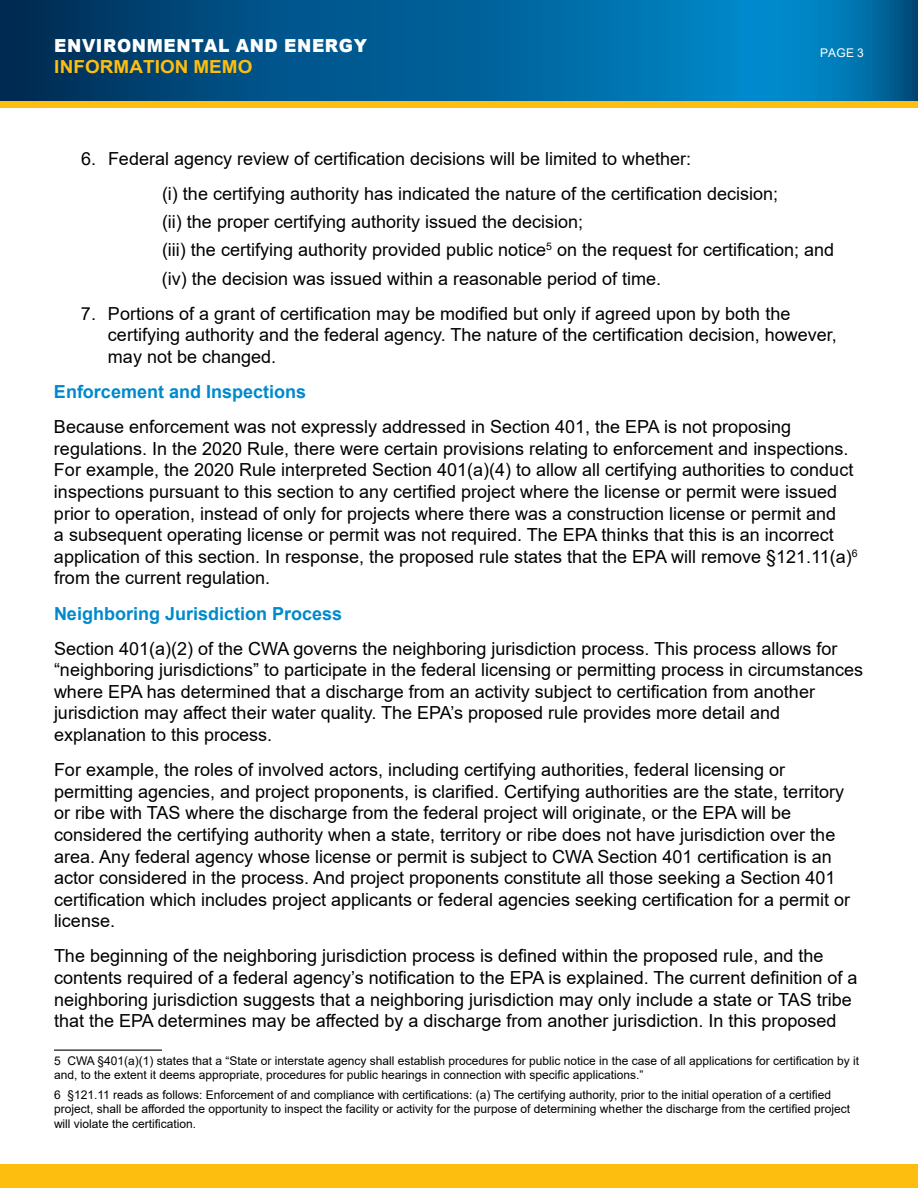
<style>
.page{position:relative;width:918px;height:1188px;background:#fff}
.page>*{position:absolute;margin:0;border:0;box-sizing:border-box;transform-origin:0 0}
.t1{font:18px/21.6px "Arial";color:#000}
.t2{font:700 18px "Arial";color:#0089cc}
.t3{font:900 18px "Arial";letter-spacing:.035em;color:#fff;scale:.95 1}
.t4{font:700 18px "Arial";letter-spacing:.005em;color:#febe10;scale:1.05 1}
.t5{font:12px/14.4px "Arial";color:#000}
.t6{font:12px "Arial";color:#fff}
</style>
<div class="page">
<hr style="left:54px;top:1050px;width:108px;height:1px;background:#000">
<div style="left:0;top:54px;width:918px;height:54px;background:#febe10"></div>
<svg style="left:0;top:0;width:918px;height:101px;background:#005f96"></svg>
<div style="left:0;top:1164px;width:918px;height:24px;background:#febe10"></div>
<p class="t3" style="left:54px;top:32px;width:331px">ENVIRONMENTAL AND ENERGY</p>
<p class="t4" style="left:54px;top:54px;width:190px">INFORMATION MEMO</p>
<p class="t6" style="left:820px;top:45px;width:45px">PAGE 3</p>
<p class="t1" style="left:162px;top:141px;width:618px;line-height:35.1px;text-indent:-81px">6. Federal agency review of certification decisions will be limited to whether:<br>(i) the certifying authority has indicated the nature of the certification decision;</p>
<p class="t1" style="left:162px;top:207px;width:674px;line-height:28.3px">(ii) the proper certifying authority issued the decision;<br>(iii) the certifying authority provided public notice<sup>5</sup> on the request for certification; and (iv) the decision was issued within a reasonable period of time.</p>
<p class="t1" style="left:108px;top:303px;width:730px;text-indent:-27px">7. Portions of a grant of certification may be modified but only if agreed upon by both the certifying authority and the federal agency. The nature of the certification decision, however, may not be changed.</p>
<p class="t2" style="left:54px;top:379px;width:254px">Enforcement and Inspections</p>
<p class="t1" style="left:54px;top:416px;width:805px">Because enforcement was not expressly addressed in Section 401, the EPA is not proposing regulations. In the 2020 Rule, there were certain provisions relating to enforcement and inspections.<br>For example, the 2020 Rule interpreted Section 401(a)(4) to allow all certifying authorities to conduct inspections pursuant to this section to any certified project where the license or permit were issued prior to operation, instead of only for projects where there was a construction license or permit and<br>a subsequent operating license or permit was not required. The EPA thinks that this is an incorrect application of this section. In response, the proposed rule states that the EPA will remove §121.11(a)<sup>6 </sup>from the current regulation.</p>
<p class="t2" style="left:54px;top:601px;width:290px">Neighboring Jurisdiction Process</p>
<p class="t1" style="left:54px;top:637px;width:811px">Section 401(a)(2) of the CWA governs the neighboring jurisdiction process. This process allows for “neighboring jurisdictions” to participate in the federal licensing or permitting process in circumstances where EPA has determined that a discharge from an activity subject to certification from another jurisdiction may affect their water quality. The EPA’s proposed rule provides more detail and explanation to this process.</p>
<p class="t1" style="left:54px;top:759px;width:798px">For example, the roles of involved actors, including certifying authorities, federal licensing or permitting agencies, and project proponents, is clarified. Certifying authorities are the state, territory or ribe with TAS where the discharge from the federal project will originate, or the EPA will be considered the certifying authority when a state, territory or ribe does not have jurisdiction over the area. Any federal agency whose license or permit is subject to CWA Section 401 certification is an actor considered in the process. And project proponents constitute all those seeking a Section 401 certification which includes project applicants or federal agencies seeking certification for a permit or license.</p>
<p class="t1" style="left:54px;top:945px;width:805px">The beginning of the neighboring jurisdiction process is defined within the proposed rule, and the contents required of a federal agency’s notification to the EPA is explained. The current definition of a neighboring jurisdiction suggests that a neighboring jurisdiction may only include a state or TAS tribe that the EPA determines may be affected by a discharge from another jurisdiction. In this proposed</p>
<p class="t5" style="left:54px;top:1053px;width:807px">5 CWA §401(a)(1) states that a “State or interstate agency shall establish procedures for public notice in the case of all applications for certification by it and, to the extent it deems appropriate, procedures for public hearings in connection with specific applications.”</p>
<p class="t5" style="left:54px;top:1087px;width:798px">6 §121.11 reads as follows: Enforcement of and compliance with certifications: (a) The certifying authority, prior to the initial operation of a certified project, shall be afforded the opportunity to inspect the facility or activity for the purpose of determining whether the discharge from the certified project will violate the certification.</p>
</div>
